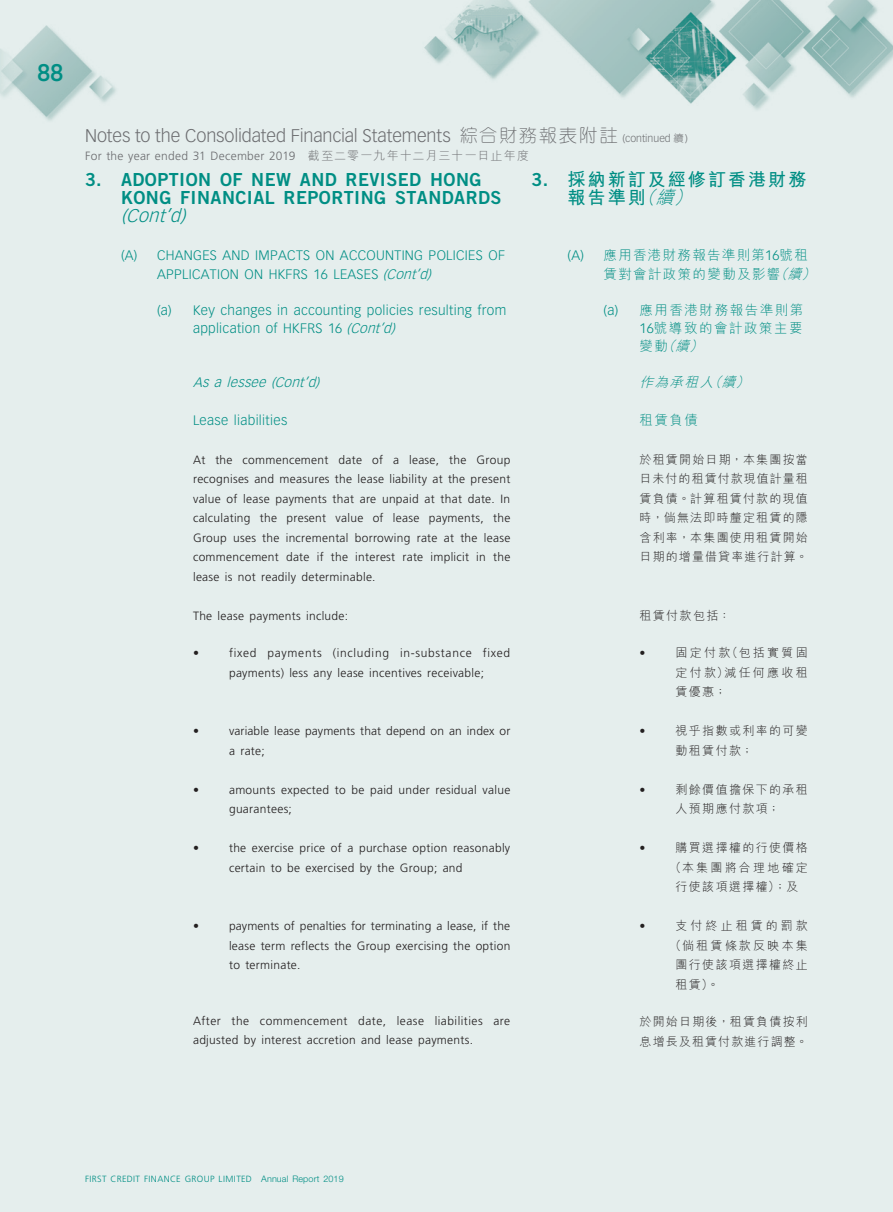
<style>
.page{position:relative;width:893px;height:1212px;background:#e5eeed}
.page>*{position:absolute;margin:0;border:0;box-sizing:border-box;transform-origin:0 0}
.t1{font:24px "BNPP Sans";color:#008e84}
._03_H1{font:18px/18px "Trade Gothic LT Std Bd 2";letter-spacing:.025em;color:#008e84}
.t2{font:300 18px "Vectora LT Std";letter-spacing:-.01em;color:#6c6d70}
._06_______H4{font:700 18px/18px "M Hei HK";letter-spacing:.115em;color:#008e84}
._04___H2{font:300 13.5px/19.5px "Vectora LT Std";letter-spacing:.025em;color:#008e84}
._05_____H3{font:300 13.5px/18px "Vectora LT Std";letter-spacing:.025em;color:#008e84}
._04___H2-2{font:300 13.5px/19.5px "M Hei HK";letter-spacing:.1em;color:#008e84}
._05_____H3-2{font:300 13.5px/18px "M Hei HK";letter-spacing:.115em;color:#008e84;text-align:justify}
._06_______H4-2{font:italic 300 13.5px "Vectora LT Std";color:#008e84}
._06a_______H5{font:300 13.5px "Vectora LT Std";letter-spacing:.025em;color:#008e84}
._06_______H4-3{font:italic 300 13.5px "M Hei HK";color:#008e84}
._06a_______H5-2{font:300 13.5px "M Hei HK";color:#008e84}
._14_______P6{font:300 12px/19.5px "Frutiger LT Std";letter-spacing:.025em;color:#231f20;text-align:justify}
._10__________IN6{font:300 12px/19.5px "Frutiger LT Std";letter-spacing:.025em;color:#231f20}
._14_______P6-2{font:300 12px/19.5px "M Hei HK";letter-spacing:.1em;color:#231f20;text-align:justify}
._10__________IN6-2{font:300 12px/19.5px "M Hei HK";letter-spacing:.115em;color:#231f20}
.t3{font:300 12px "Frutiger LT Std";letter-spacing:.02em;color:#6c6d70}
._10__________IN6-3{font:300 12px "M Hei HK";letter-spacing:.185em;color:#231f20}
._10__________IN6-4{font:300 12px "M Hei HK";letter-spacing:.255em;color:#231f20}
.t4{font:300 9px "Frutiger LT Std";letter-spacing:.045em;color:#008e84}
.s1{font-family:"M Yuen HK"}
.s2{font-size:10.5px}
.s3{font-family:"M Yuen HK";font-size:10.5px}
.s4{font-family:"M Hei HK"}
.s5{font-family:"Vectora LT Std";font-weight:300;font-style:italic}
.s6{font-style:italic}
.s7{font-family:"Trade Gothic LT Std Bd 2";font-weight:400}
.s8{font-weight:300;font-style:italic}
.s9{font-family:"Vectora LT Std"}
.s10{font-family:"Helvetica Neue LT Std"}
</style>
<div class="page">
<img style="left:0;top:0;width:893px;height:121px">
<h1 class="t1" style="left:38px;top:56px;width:27px">88</h1>
<h2 class="t2" style="left:85px;top:125px;width:604px">Notes to the Consolidated Financial Statements <span class="s1">綜合財務報表附註</span> <span class="s2">(continued</span> <span class="s3">續</span><span class="s2">)</span></h2>
<p class="t3" style="left:85px;top:149px;width:445px">For the year ended 31 December 2019 <span class="s4">截至二零一九年十二月三十一日止年度</span></p>
<p class="_03_H1" style="left:121px;top:170px;width:382px;text-indent:-36px">3. ADOPTION OF NEW AND REVISED HONG<br>KONG FINANCIAL REPORTING STANDARDS <span class="s5">(Cont’d)</span></p>
<p class="_04___H2" style="left:157px;top:245px;width:349px;text-indent:-36px">(A) CHANGES AND IMPACTS ON ACCOUNTING POLICIES OF<br>APPLICATION ON HKFRS 16 LEASES <span class="s6">(Cont’d)</span></p>
<p class="_05_____H3" style="left:193px;top:302px;width:315px;text-indent:-36px">(a) Key changes in accounting policies resulting from application of HKFRS 16 <span class="s6">(Cont’d)</span></p>
<p class="_06_______H4-2" style="left:193px;top:375px;width:132px">As a lessee (Cont’d)</p>
<p class="_06a_______H5" style="left:193px;top:412px;width:96px">Lease liabilities</p>
<p class="_14_______P6" style="left:193px;top:450px;width:319px">At the commencement date of a lease, the Group recognises and measures the lease liability at the present value of lease payments that are unpaid at that date. In calculating the present value of lease payments, the Group uses the incremental borrowing rate at the lease commencement date if the interest rate implicit in the lease is not readily determinable.</p>
<p class="_14_______P6" style="left:193px;top:606px;width:157px">The lease payments include:</p>
<p class="_10__________IN6" style="left:193px;top:643px;width:7px">•</p>
<p class="_10__________IN6" style="left:229px;top:643px;width:283px">fixed payments (including in-substance fixed payments) less any lease incentives receivable;</p>
<p class="_10__________IN6" style="left:193px;top:721px;width:7px">•</p>
<p class="_10__________IN6" style="left:229px;top:721px;width:283px">variable lease payments that depend on an index or a rate;</p>
<p class="_10__________IN6" style="left:193px;top:780px;width:7px">•</p>
<p class="_10__________IN6" style="left:229px;top:780px;width:283px">amounts expected to be paid under residual value guarantees;</p>
<p class="_10__________IN6" style="left:193px;top:838px;width:7px">•</p>
<p class="_10__________IN6" style="left:229px;top:838px;width:283px">the exercise price of a purchase option reasonably certain to be exercised by the Group; and</p>
<p class="_10__________IN6" style="left:193px;top:916px;width:7px">•</p>
<p class="_10__________IN6" style="left:229px;top:916px;width:283px;text-align:justify">payments of penalties for terminating a lease, if the lease term reflects the Group exercising the option to terminate.</p>
<p class="_14_______P6" style="left:193px;top:1011px;width:319px">After the commencement date, lease liabilities are adjusted by interest accretion and lease payments.</p>
<p class="_06_______H4" style="left:567px;top:169px;width:240px;text-indent:-36px"><span class="s7">3.</span> 採納新訂及經修訂香港財務報告準則<span class="s8">（續）</span></p>
<p class="_04___H2-2" style="left:603px;top:244px;width:218px;text-indent:-36px"><span class="s9">(A)</span> 應用香港財務報告準則第<span class="s9">16</span>號租賃對會計政策的變動及影響<span class="s6">（續）</span></p>
<p class="_05_____H3-2" style="left:639px;top:301px;width:165px;text-indent:-36px"><span class="s9">(a)</span> 應用香港財務報告準則第<span class="s9">16</span>號導致的會計政策主要變動<span class="s6">（續）</span></p>
<p class="_06_______H4-3" style="left:640px;top:373px;width:116px">作為承租人（續）</p>
<p class="_06a_______H5-2" style="left:640px;top:410px;width:60px">租賃負債</p>
<p class="_14_______P6-2" style="left:639px;top:449px;width:170px">於租賃開始日期，本集團按當日未付的租賃付款現值計量租賃負債。計算租賃付款的現值時，倘無法即時釐定租賃的隱含利率，本集團使用租賃開始日期的增量借貸率進行計算。</p>
<p class="_14_______P6-2" style="left:639px;top:605px;width:93px">租賃付款包括：</p>
<p class="_10__________IN6" style="left:639px;top:643px;width:7px">•</p>
<p class="_10__________IN6-2" style="left:675px;top:643px;width:134px;text-align:justify">固定付款（包括實質固定付款）減任何應收租賃優惠；</p>
<p class="_10__________IN6" style="left:639px;top:721px;width:7px">•</p>
<p class="_10__________IN6-2" style="left:675px;top:721px;width:134px">視乎指數或利率的可變動租賃付款；</p>
<p class="_10__________IN6" style="left:639px;top:780px;width:7px">•</p>
<p class="_10__________IN6-2" style="left:675px;top:779px;width:134px">剩餘價值擔保下的承租人預期應付款項；</p>
<p class="_10__________IN6" style="left:639px;top:838px;width:7px">•</p>
<p class="_10__________IN6-2" style="left:669px;top:838px;width:140px;text-align:center">購買選擇權的行使價格（本集團將合理地確定行使該項選擇權）；及</p>
<p class="_10__________IN6" style="left:639px;top:916px;width:7px">•</p>
<p class="_10__________IN6-4" style="left:675px;top:917px;width:134px">支付終止租賃的罰款</p>
<p class="_10__________IN6-3" style="left:669px;top:937px;width:140px">（倘租賃條款反映本集</p>
<p class="_10__________IN6-2" style="left:675px;top:955px;width:134px">團行使該項選擇權終止</p>
<p class="_10__________IN6-2" style="left:675px;top:974px;width:45px">租賃）。</p>
<p class="_14_______P6-2" style="left:639px;top:1012px;width:170px">於開始日期後，租賃負債按利息增長及租賃付款進行調整。</p>
<p class="t4" style="left:85px;top:1173px;width:260px">FIRST CREDIT FINANCE GROUP LIMITED <span class="s10">Annual Report 2019</span></p>
</div>
